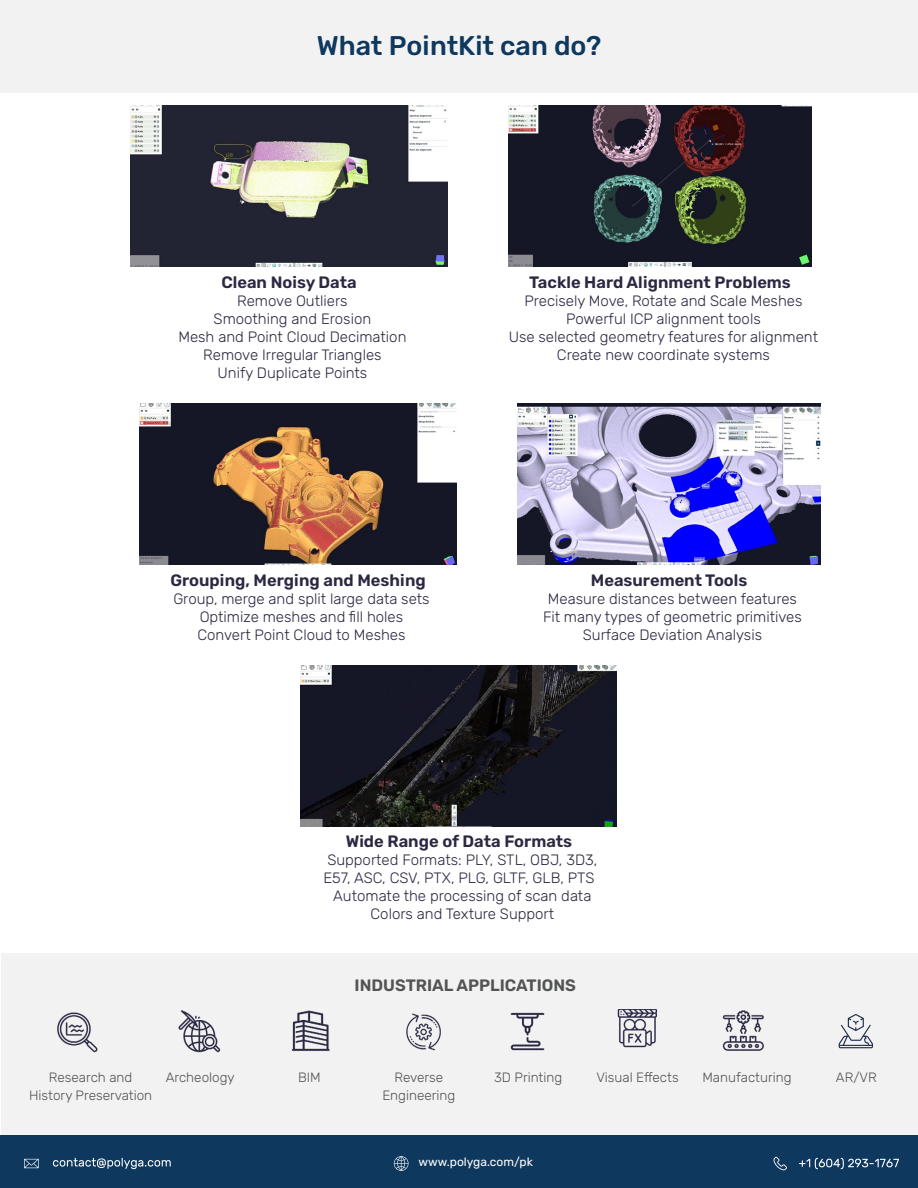
<style>
.page{position:relative;width:918px;height:1188px;background:#fff}
.page>*{position:absolute;margin:0;border:0;box-sizing:border-box;transform-origin:0 0}
.t1{font:500 27px "Rubik";color:#0f385e}
.t2{font:600 16.5px "Rubik";color:#2d2842}
.t3{font:600 16.5px "Rubik";color:#525353}
.t4{font:300 15px/18px "Rubik";color:#2d2842;text-align:center}
.t5{font:300 13.5px "Rubik";color:#525353}
.t6{font:12px "Rubik";color:#fff}
</style>
<div class="page">
<div style="left:1px;top:953px;width:917px;height:202px;background:#f2f2f2"></div>
<div style="left:0;top:0;width:918px;height:93px;background:#f2f2f2"></div>
<div style="left:0;top:1136px;width:918px;height:52px;background:#0f385e"></div>
<svg style="left:24px;top:1159px;width:15px;height:9px"></svg>
<svg style="left:53px;top:1158px;width:118px;height:11px"></svg>
<svg style="left:774px;top:1157px;width:13px;height:13px"></svg>
<svg style="left:799px;top:1158px;width:100px;height:11px"></svg>
<svg style="left:394px;top:1156px;width:14px;height:15px"></svg>
<img style="left:722px;top:1010px;width:42px;height:41px">
<svg style="left:838px;top:1014px;width:35px;height:34px"></svg>
<img style="left:57px;top:1012px;width:41px;height:41px">
<img style="left:178px;top:1010px;width:43px;height:43px">
<img style="left:291px;top:1010px;width:39px;height:41px">
<img style="left:406px;top:1013px;width:35px;height:38px">
<img style="left:617px;top:1009px;width:41px;height:39px">
<img style="left:510px;top:1012px;width:35px;height:39px">
<img style="left:131px;top:106px;width:316px;height:160px">
<img style="left:140px;top:403px;width:316px;height:161px">
<img style="left:301px;top:666px;width:316px;height:161px">
<img style="left:509px;top:106px;width:302px;height:160px">
<img style="left:518px;top:403px;width:302px;height:161px">
<h1 class="t1" style="left:317px;top:30px;width:286px">What PointKit can do?</h1>
<p class="t2" style="left:221px;top:273px;width:137px">Clean Noisy Data</p>
<p class="t4" style="left:178px;top:293px;width:230px">Remove Outliers<br>Smoothing and Erosion<br>Mesh and Point Cloud Decimation<br>Remove Irregular Triangles<br>Unify Duplicate Points</p>
<p class="t2" style="left:170px;top:571px;width:257px">Grouping, Merging and Meshing</p>
<p class="t4" style="left:173px;top:590px;width:258px">Group, merge and split large data sets<br>Optimize meshes and fill holes<br>Convert Point Cloud to Meshes</p>
<p class="t2" style="left:529px;top:273px;width:263px">Tackle Hard Alignment Problems</p>
<p class="t4" style="left:509px;top:293px;width:311px">Precisely Move, Rotate and Scale Meshes Powerful ICP alignment tools<br>Use selected geometry features for alignment Create new coordinate systems</p>
<p class="t2" style="left:591px;top:571px;width:158px">Measurement Tools</p>
<p class="t4" style="left:543px;top:590px;width:260px">Measure distances between features<br>Fit many types of geometric primitives<br>Surface Deviation Analysis</p>
<p class="t2" style="left:346px;top:832px;width:228px">Wide Range of Data Formats</p>
<p class="t4" style="left:323px;top:851px;width:276px">Supported Formats: PLY, STL, OBJ, 3D3, E57, ASC, CSV, PTX, PLG, GLTF, GLB, PTS Automate the processing of scan data Colors and Texture Support</p>
<p class="t5" style="left:49px;top:1070px;width:85px">Research and</p>
<p class="t5" style="left:166px;top:1070px;width:71px">Archeology</p>
<p class="t5" style="left:298px;top:1070px;width:24px">BIM</p>
<p class="t5" style="left:29px;top:1088px;width:125px">History Preservation</p>
<p class="t3" style="left:355px;top:976px;width:223px">INDUSTRIAL APPLICATIONS</p>
<p class="t5" style="left:394px;top:1070px;width:50px">Reverse</p>
<p class="t5" style="left:494px;top:1070px;width:70px">3D Printing</p>
<p class="t5" style="left:597px;top:1070px;width:84px">Visual Effects</p>
<p class="t5" style="left:702px;top:1070px;width:91px">Manufacturing</p>
<p class="t5" style="left:836px;top:1070px;width:42px">AR/VR</p>
<p class="t5" style="left:382px;top:1088px;width:75px">Engineering</p>
<p class="t6" style="left:418px;top:1156px;width:116px">www.polyga.com/pk</p>
</div>
